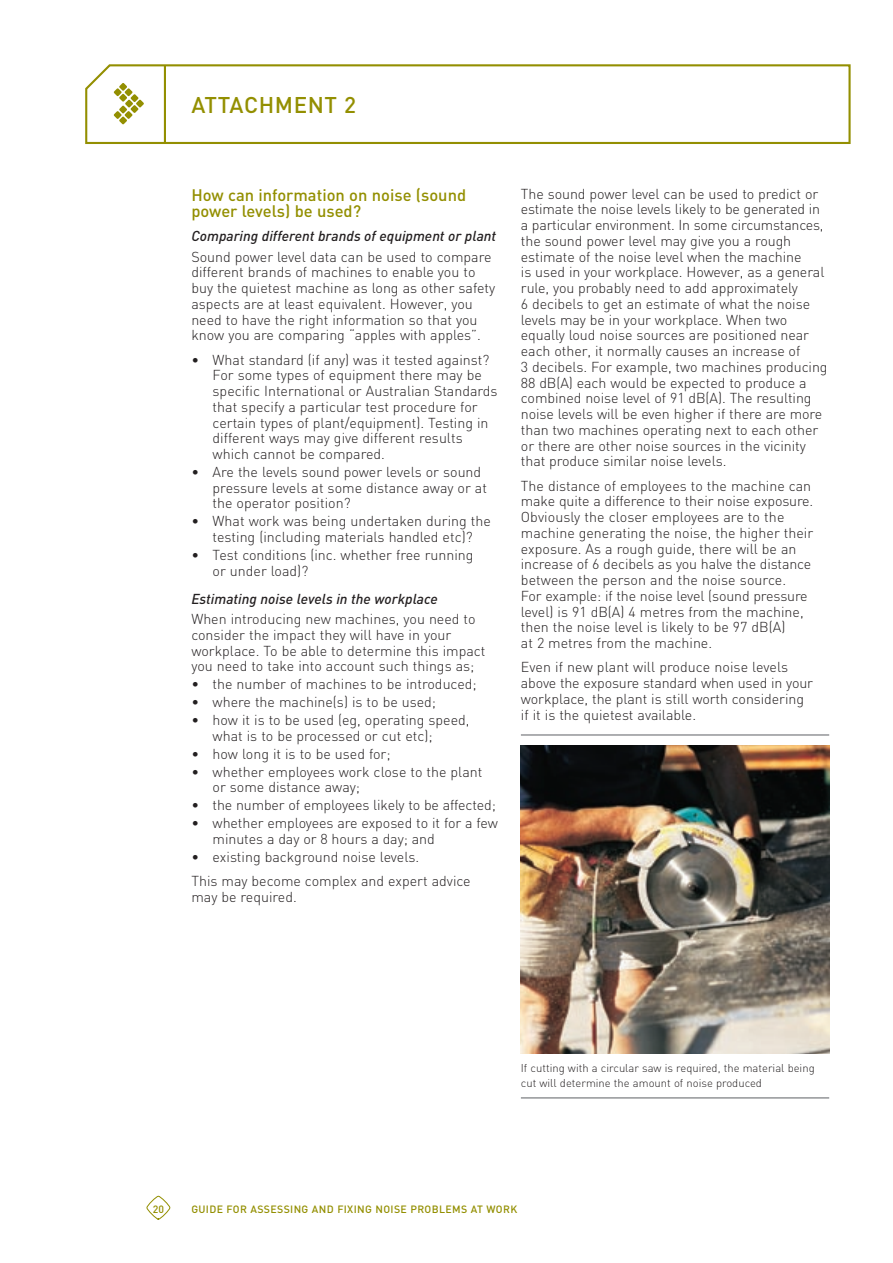
<style>
.page{position:relative;width:893px;height:1263px;background:#fff}
.page>*{position:absolute;margin:0;border:0;box-sizing:border-box;transform-origin:0 0}
.t1{font:500 22.5px "DIN";letter-spacing:.025em;color:#938f01}
.Sub_2{font:500 16.5px/16.5px "DIN";color:#938f01}
.Body{font:300 14.25px/15.8px "DIN";letter-spacing:-.005em;color:#231f20}
.Bullet{font:300 14.25px/15.8px "DIN";color:#231f20}
.Body__before_bullet{font:300 14.25px/15.8px "DIN";color:#231f20}
.Bullet__last{font:300 14.25px/15.8px "DIN";color:#231f20}
.Sub_4{font:italic 500 14.25px "DIN";color:#231f20}
.Caption_and_Rule{font:300 11.25px/15px "DIN";color:#231f20}
.t2{font:500 10.5px "DIN";letter-spacing:.035em;color:#938f01}
</style>
<div class="page">
<svg style="left:146px;top:1196px;width:24px;height:23px"></svg>
<svg style="left:85px;top:64px;width:766px;height:79px"></svg>
<svg style="left:163px;top:64px;width:4px;height:80px"></svg>
<img style="left:521px;top:746px;width:308px;height:308px">
<hr style="left:521px;top:1097px;width:308px;height:2px;background:#939598">
<hr style="left:521px;top:734px;width:308px;height:2px;background:#939598">
<p class="t1" style="left:191px;top:91px;width:166px">ATTACHMENT 2</p>
<p class="Sub_2" style="left:191px;top:186px;width:276px">How can information on noise (sound power levels) be used?</p>
<p class="Sub_4" style="left:191px;top:227px;width:306px">Comparing different brands of equipment or plant</p>
<p class="Body" style="left:191px;top:248px;width:305px">Sound power level data can be used to compare different brands of machines to enable you to buy the quietest machine as long as other safety aspects are at least equivalent. However, you need to have the right information so that you know you are comparing “apples with apples”.</p>
<p class="Bullet" style="left:213px;top:351px;width:287px;text-indent:-21px">• What standard (if any) was it tested against?<br>For some types of equipment there may be specific International or Australian Standards that specify a particular test procedure for certain types of plant/equipment). Testing in different ways may give different results which cannot be compared.</p>
<p class="Bullet" style="left:213px;top:464px;width:276px;text-indent:-21px">• Are the levels sound power levels or sound pressure levels at some distance away or at the operator position?</p>
<p class="Bullet" style="left:191px;top:513px;width:301px;text-align:center">• What work was being undertaken during the testing (including materials handled etc)?</p>
<p class="Bullet__last" style="left:213px;top:547px;width:262px;text-indent:-21px">• Test conditions (inc. whether free running or under load)?</p>
<p class="Sub_4" style="left:191px;top:590px;width:248px">Estimating noise levels in the workplace</p>
<p class="Body__before_bullet" style="left:191px;top:611px;width:296px">When introducing new machines, you need to consider the impact they will have in your workplace. To be able to determine this impact you need to take into account such things as;</p>
<p class="Bullet" style="left:191px;top:676px;width:287px">• the number of machines to be introduced;</p>
<p class="Bullet" style="left:191px;top:694px;width:246px">• where the machine(s) is to be used;</p>
<p class="Bullet" style="left:213px;top:712px;width:258px;text-indent:-21px">• how it is to be used (eg, operating speed, what is to be processed or cut etc);</p>
<p class="Bullet" style="left:191px;top:745px;width:201px">• how long it is to be used for;</p>
<p class="Bullet" style="left:213px;top:763px;width:271px;text-indent:-21px">• whether employees work close to the plant or some distance away;</p>
<p class="Bullet" style="left:191px;top:797px;width:306px">• the number of employees likely to be affected;</p>
<p class="Bullet" style="left:213px;top:815px;width:287px;text-indent:-21px">• whether employees are exposed to it for a few minutes a day or 8 hours a day; and</p>
<p class="Bullet__last" style="left:191px;top:848px;width:229px">• existing background noise levels.</p>
<p class="Body" style="left:191px;top:873px;width:281px">This may become complex and expert advice may be required.</p>
<p class="Body" style="left:521px;top:185px;width:308px">The sound power level can be used to predict or estimate the noise levels likely to be generated in a particular environment. In some circumstances, the sound power level may give you a rough estimate of the noise level when the machine<br>is used in your workplace. However, as a general rule, you probably need to add approximately<br>6 decibels to get an estimate of what the noise levels may be in your workplace. When two equally loud noise sources are positioned near each other, it normally causes an increase of<br>3 decibels. For example, two machines producing 88 dB(A) each would be expected to produce a combined noise level of 91 dB(A). The resulting noise levels will be even higher if there are more than two machines operating next to each other or there are other noise sources in the vicinity that produce similar noise levels.</p>
<p class="Body" style="left:521px;top:477px;width:294px">The distance of employees to the machine can make quite a difference to their noise exposure.<br>Obviously the closer employees are to the machine generating the noise, the higher their exposure. As a rough guide, there will be an increase of 6 decibels as you halve the distance between the person and the noise source.<br>For example: if the noise level (sound pressure level) is 91 dB(A) 4 metres from the machine, then the noise level is likely to be 97 dB(A)<br>at 2 metres from the machine.</p>
<p class="Body" style="left:521px;top:659px;width:294px">Even if new plant will produce noise levels above the exposure standard when used in your workplace, the plant is still worth considering if it is the quietest available.</p>
<p class="Caption_and_Rule" style="left:521px;top:1060px;width:295px">If cutting with a circular saw is required, the material being cut will determine the amount of noise produced</p>
<p class="t2" style="left:153px;top:1202px;width:13px">20</p>
<p class="t2" style="left:191px;top:1202px;width:327px">GUIDE FOR ASSESSING AND FIXING NOISE PROBLEMS AT WORK</p>
</div>
